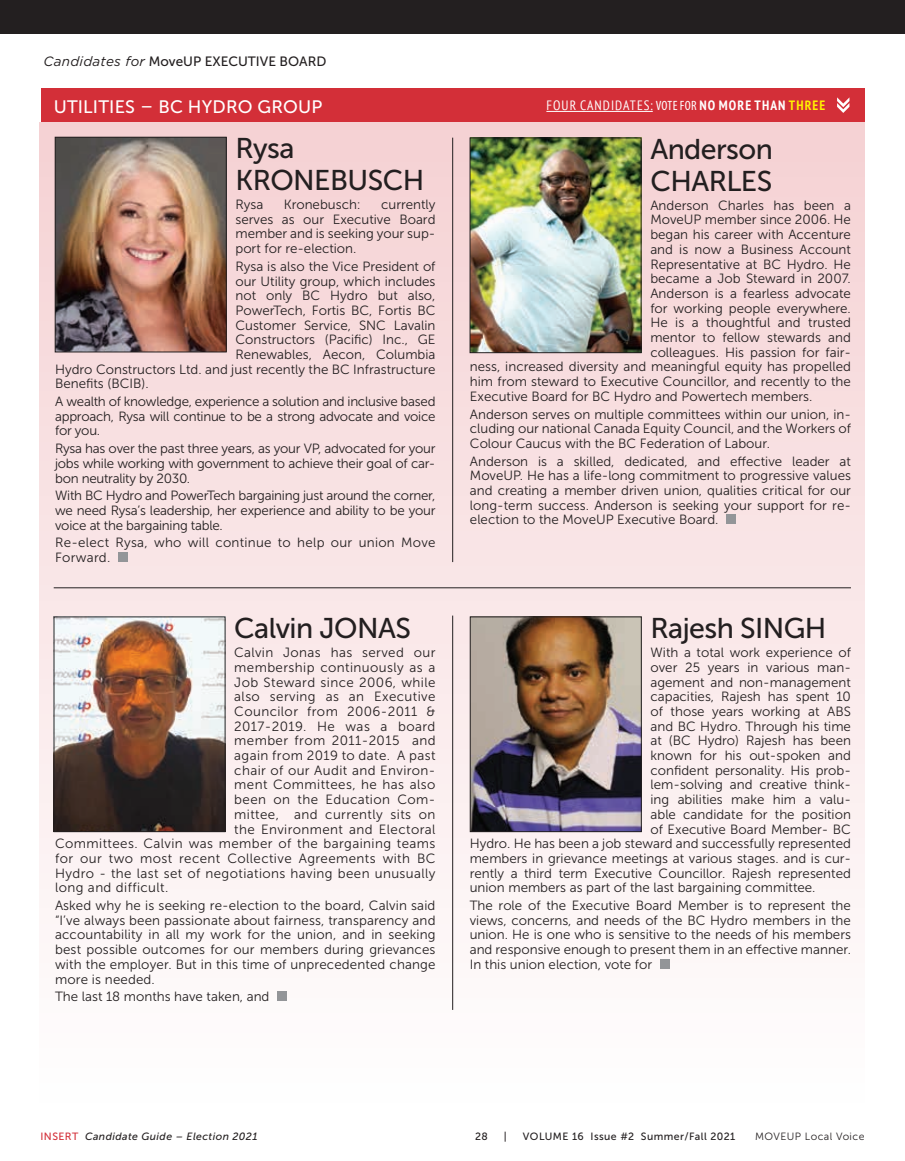
<style>
.page{position:relative;width:905px;height:1161px;background:#fff}
.page>*{position:absolute;margin:0;border:0;box-sizing:border-box;transform-origin:0 0}
.t1{font:28.5px/31.5px "Museo Sans 500";letter-spacing:-.02em;color:#231f20}
.t2{font:18px "Museo Sans 500";letter-spacing:.01em;color:#fff}
.t3{font:condensed 13.5px "PT Sans";letter-spacing:.08em;color:#fff}
.t4{font:13.5px "Museo Sans 500";color:#231f20}
.t5{font:13.35px/14.7px "Museo Sans 300";color:#231f20;text-align:justify}
.t6{font:13.35px "Museo Sans 300";letter-spacing:.03em;color:#231f20}
.t7{font:13.35px/14.7px "Museo Sans 300";letter-spacing:.02em;color:#231f20}
.t8{font:italic 10.5px "Museo Sans 500";letter-spacing:.04em;color:#231f20}
.t9{font:10.5px "Museo Sans 500";letter-spacing:.04em;color:#231f20}
.t10{font:10.5px "Museo Sans 300";letter-spacing:.04em;color:#231f20}
.s1{font-family:"Gotham";font-style:italic}
.s2{font-family:"Myriad Pro"}
.s3{font-weight:700}
.s4{font-weight:700;color:#fff101}
.s5{font-style:normal;color:#d32f38}
</style>
<div class="page">
<div style="left:39px;top:122px;width:825px;height:992px;background:linear-gradient(to bottom,#f3d0d2,#fefefe)"></div>
<hr style="left:54px;top:587px;width:796px;height:1px;background:#231f20">
<div style="left:40px;top:88px;width:824px;height:34px;background:#d32f38"></div>
<hr style="left:546px;top:111px;width:106px;height:1px;background:#fff">
<svg style="left:837px;top:97px;width:12px;height:16px"></svg>
<div style="left:277px;top:991px;width:10px;height:10px;background:#939598"></div>
<img style="left:56px;top:619px;width:167px;height:211px">
<div style="left:54px;top:617px;width:171px;height:215px;border:1px solid #231f20"></div>
<div style="left:726px;top:515px;width:10px;height:9px;background:#939598"></div>
<img style="left:472px;top:140px;width:167px;height:211px">
<div style="left:470px;top:138px;width:171px;height:215px;border:1px solid #231f20"></div>
<hr style="left:452px;top:138px;width:1px;height:424px;background:#231f20">
<div style="left:660px;top:959px;width:10px;height:10px;background:#939598"></div>
<img style="left:472px;top:619px;width:167px;height:211px">
<div style="left:470px;top:617px;width:171px;height:215px;border:1px solid #231f20"></div>
<hr style="left:452px;top:616px;width:1px;height:394px;background:#231f20">
<div style="left:118px;top:552px;width:10px;height:10px;background:#939598"></div>
<img style="left:57px;top:139px;width:167px;height:211px">
<div style="left:55px;top:137px;width:171px;height:215px;border:1px solid #231f20"></div>
<div style="left:0;top:0;width:904px;height:34px;background:#231f20"></div>
<p class="t4" style="left:44px;top:54px;width:284px"><span class="s1">Candidates for</span> MoveUP EXECUTIVE BOARD</p>
<h2 class="t2" style="left:54px;top:97px;width:270px">UTILITIES – BC HYDRO GROUP</h2>
<p class="t3" style="left:546px;top:97px;width:280px">FOUR CANDIDATES: <span class="s2">VOTE FOR</span> <span class="s3">NO MORE THAN</span> <span class="s4">THREE</span></p>
<h1 class="t1" style="left:235px;top:133px;width:190px">Rysa<br>KRONEBUSCH</h1>
<p class="t5" style="left:235px;top:197px;width:29px">Rysa</p>
<p class="t5" style="left:284px;top:197px;width:79px">Kronebusch:</p>
<p class="t5" style="left:235px;top:197px;width:201px;text-indent:146px">currently serves as our Executive Board member and is seeking your sup&shy;port for re-election.</p>
<p class="t5" style="left:235px;top:259px;width:201px">Rysa is also the Vice President of</p>
<p class="t5" style="left:235px;top:274px;width:201px">our Utility group, which includes</p>
<p class="t5" style="left:235px;top:288px;width:201px">not only BC Hydro but also,</p>
<p class="t5" style="left:235px;top:303px;width:201px">PowerTech, Fortis BC, Fortis BC</p>
<p class="t5" style="left:235px;top:318px;width:201px">Customer Service, SNC Lavalin</p>
<p class="t5" style="left:235px;top:332px;width:201px">Constructors (Pacific) Inc., GE</p>
<p class="t5" style="left:235px;top:347px;width:201px">Renewables, Aecon, Columbia</p>
<p class="t5" style="left:55px;top:362px;width:382px">Hydro Constructors Ltd. and just recently the BC Infrastructure</p>
<p class="t5" style="left:55px;top:377px;width:95px">Benefits (BCIB).</p>
<p class="t5" style="left:55px;top:394px;width:382px">A wealth of knowledge, experience a solution and inclusive based approach, Rysa will continue to be a strong advocate and voice for you.</p>
<p class="t5" style="left:55px;top:441px;width:382px">Rysa has over the past three years, as your VP, advocated for your jobs while working with government to achieve their goal of car&shy;bon neutrality by 2030.</p>
<p class="t5" style="left:55px;top:488px;width:382px">With BC Hydro and PowerTech bargaining just around the corner, we need Rysa’s leadership, her experience and ability to be your voice at the bargaining table.</p>
<p class="t7" style="left:55px;top:536px;width:382px">Re-elect Rysa, who will continue to help our union Move<br>Forward.</p>
<h1 class="t1" style="left:234px;top:613px;width:178px">Calvin JONAS</h1>
<p class="t6" style="left:234px;top:645px;width:203px">Calvin Jonas has served our</p>
<p class="t6" style="left:234px;top:660px;width:203px">membership continuously as a</p>
<p class="t6" style="left:234px;top:675px;width:203px">Job Steward since 2006, while</p>
<p class="t6" style="left:234px;top:690px;width:203px">also serving as an Executive</p>
<p class="t6" style="left:234px;top:704px;width:203px">Councilor from 2006-2011 &amp;</p>
<p class="t6" style="left:234px;top:719px;width:203px">2017-2019. He was a board</p>
<p class="t6" style="left:234px;top:734px;width:203px">member from 2011-2015 and</p>
<p class="t6" style="left:234px;top:748px;width:203px">again from 2019 to date. A past</p>
<p class="t6" style="left:234px;top:763px;width:203px">chair of our Audit and Environ-</p>
<p class="t6" style="left:234px;top:778px;width:203px">ment Committees, he has also</p>
<p class="t6" style="left:234px;top:792px;width:203px">been on the Education Com-</p>
<p class="t6" style="left:234px;top:807px;width:203px">mittee, and currently sits on</p>
<p class="t6" style="left:234px;top:822px;width:203px">the Environment and Electoral</p>
<p class="t6" style="left:55px;top:837px;width:382px">Committees. Calvin was member of the bargaining teams</p>
<p class="t6" style="left:55px;top:851px;width:382px">for our two most recent Collective Agreements with BC</p>
<p class="t6" style="left:55px;top:866px;width:382px">Hydro - the last set of negotiations having been unusually</p>
<p class="t6" style="left:55px;top:881px;width:115px">long and difficult.</p>
<p class="t5" style="left:55px;top:898px;width:382px">Asked why he is seeking re-election to the board, Calvin said “I’ve always been passionate about fairness, transparency and accountability in all my work for the union, and in seeking best possible outcomes for our members during grievances with the employer. But in this time of unprecedented change more is needed.</p>
<p class="t5" style="left:55px;top:989px;width:216px">The last 18 months have taken, and</p>
<h1 class="t1" style="left:650px;top:134px;width:124px">Anderson<br>CHARLES</h1>
<p class="t5" style="left:650px;top:198px;width:202px">Anderson Charles has been a</p>
<p class="t5" style="left:650px;top:213px;width:202px">MoveUP member since 2006. He</p>
<p class="t5" style="left:650px;top:227px;width:202px">began his career with Accenture</p>
<p class="t5" style="left:650px;top:242px;width:202px">and is now a Business Account</p>
<p class="t5" style="left:650px;top:257px;width:202px">Representative at BC Hydro. He</p>
<p class="t5" style="left:650px;top:271px;width:202px">became a Job Steward in 2007.</p>
<p class="t5" style="left:650px;top:286px;width:202px">Anderson is a fearless advocate</p>
<p class="t5" style="left:650px;top:301px;width:202px">for working people everywhere.</p>
<p class="t5" style="left:650px;top:315px;width:202px">He is a thoughtful and trusted</p>
<p class="t5" style="left:650px;top:330px;width:202px">mentor to fellow stewards and</p>
<p class="t5" style="left:650px;top:345px;width:202px">colleagues. His passion for fair-</p>
<p class="t5" style="left:470px;top:360px;width:382px">ness, increased diversity and meaningful equity has propelled</p>
<p class="t5" style="left:470px;top:374px;width:382px">him from steward to Executive Councillor, and recently to the</p>
<p class="t5" style="left:470px;top:389px;width:344px">Executive Board for BC Hydro and Powertech members.</p>
<p class="t5" style="left:470px;top:407px;width:382px">Anderson serves on multiple committees within our union, in&shy;cluding our national Canada Equity Council, and the Workers of Colour Caucus with the BC Federation of Labour.</p>
<p class="t5" style="left:470px;top:454px;width:382px">Anderson is a skilled, dedicated, and effective leader at MoveUP. He has a life-long commitment to progressive values and creating a member driven union, qualities critical for our long-term success. Anderson is seeking your support for re&shy;election to the MoveUP Executive Board.</p>
<h1 class="t1" style="left:650px;top:613px;width:177px">Rajesh SINGH</h1>
<p class="t5" style="left:650px;top:645px;width:202px">With a total work experience of</p>
<p class="t5" style="left:650px;top:660px;width:202px">over 25 years in various man-</p>
<p class="t5" style="left:650px;top:675px;width:202px">agement and non-management</p>
<p class="t5" style="left:650px;top:689px;width:202px">capacities, Rajesh has spent 10</p>
<p class="t5" style="left:650px;top:704px;width:202px">of those years working at ABS</p>
<p class="t5" style="left:650px;top:719px;width:202px">and BC Hydro. Through his time</p>
<p class="t5" style="left:650px;top:734px;width:202px">at (BC Hydro) Rajesh has been</p>
<p class="t5" style="left:650px;top:748px;width:202px">known for his out-spoken and</p>
<p class="t5" style="left:650px;top:763px;width:202px">confident personality. His prob-</p>
<p class="t5" style="left:650px;top:778px;width:202px">lem-solving and creative think-</p>
<p class="t5" style="left:650px;top:792px;width:202px">ing abilities make him a valu-</p>
<p class="t5" style="left:650px;top:807px;width:202px">able candidate for the position</p>
<p class="t5" style="left:650px;top:822px;width:202px">of Executive Board Member- BC</p>
<p class="t5" style="left:470px;top:836px;width:383px">Hydro. He has been a job steward and successfully represented</p>
<p class="t5" style="left:470px;top:851px;width:382px">members in grievance meetings at various stages. and is cur-</p>
<p class="t5" style="left:470px;top:866px;width:383px">rently a third term Executive Councillor. Rajesh represented</p>
<p class="t5" style="left:470px;top:881px;width:347px">union members as part of the last bargaining committee.</p>
<p class="t5" style="left:470px;top:898px;width:383px">The role of the Executive Board Member is to represent the views, concerns, and needs of the BC Hydro members in the union. He is one who is sensitive to the needs of his members and responsive enough to present them in an effective manner.<br>In this union election, vote for</p>
<p class="t8" style="left:40px;top:1131px;width:218px"><span class="s5">INSERT</span> Candidate Guide – Election 2021</p>
<p class="t9" style="left:475px;top:1131px;width:14px">28</p>
<p class="t9" style="left:504px;top:1131px;width:4px">|</p>
<p class="t9" style="left:523px;top:1131px;width:214px">VOLUME 16 Issue #2 Summer/Fall 2021</p>
<p class="t10" style="left:755px;top:1131px;width:111px">MOVEUP Local Voice</p>
</div>
